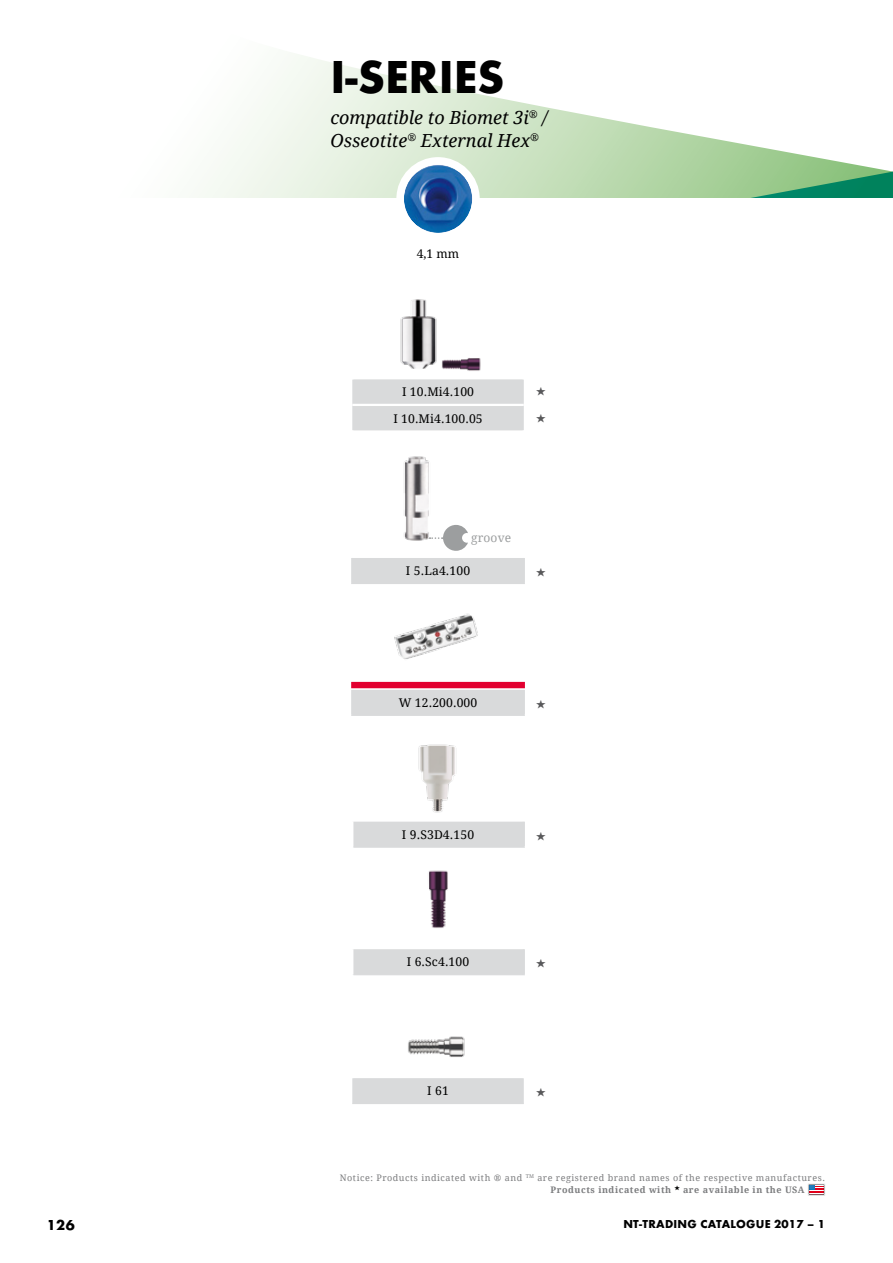
<style>
.page{position:relative;width:893px;height:1263px;background:#fff}
.page>*{position:absolute;margin:0;border:0;box-sizing:border-box;transform-origin:0 0}
.t1{font:700 48px "Futura";color:#000}
.t2{font:18px/22.5px "Droid Serif Italic NT";color:#000}
.t3{font:700 15px "Futura";color:#000}
.t4{font:12px "Droid Serif NT";letter-spacing:.01em;color:#000}
.t5{font:700 12px "Futura";letter-spacing:.02em;color:#000}
.t6{font:12px "Droid Serif NT";letter-spacing:.015em;color:#9c9e9f}
.t7{font:10.5px "Apple Gothic";color:#58585a}
.t8{font:9px "Droid Serif NT";letter-spacing:.06em;color:#7b7c7e}
.t9{font:9px "Droid Serif Bold NT";letter-spacing:.06em;color:#7b7c7e}
</style>
<div class="page">
<svg style="left:197px;top:54px;width:696px;height:144px"></svg>
<svg style="left:808px;top:1183px;width:17px;height:13px"></svg>
<svg style="left:352px;top:379px;width:172px;height:724px"></svg>
<hr style="left:351px;top:430px;width:2px;height:128px;background:#fff">
<hr style="left:523px;top:430px;width:2px;height:128px;background:#fff">
<hr style="left:351px;top:584px;width:2px;height:106px;background:#fff">
<hr style="left:523px;top:584px;width:2px;height:106px;background:#fff">
<hr style="left:351px;top:716px;width:2px;height:106px;background:#fff">
<hr style="left:523px;top:716px;width:2px;height:106px;background:#fff">
<hr style="left:351px;top:822px;width:2px;height:25px;background:#fff">
<hr style="left:351px;top:847px;width:2px;height:102px;background:#fff">
<hr style="left:523px;top:848px;width:2px;height:101px;background:#fff">
<hr style="left:351px;top:949px;width:2px;height:26px;background:#fff">
<hr style="left:351px;top:975px;width:2px;height:103px;background:#fff">
<hr style="left:523px;top:975px;width:2px;height:103px;background:#fff">
<hr style="left:351px;top:583px;width:174px;height:1px;background:#d9dadb">
<hr style="left:353px;top:846px;width:172px;height:2px;background:#d9dadb">
<hr style="left:353px;top:974px;width:172px;height:1px;background:#d9dadb">
<hr style="left:352px;top:1103px;width:172px;height:1px;background:#d9dadb">
<hr style="left:352px;top:404px;width:172px;height:2px;background:#fff">
<hr style="left:523px;top:822px;width:2px;height:24px;background:#d9dadb">
<hr style="left:523px;top:949px;width:2px;height:25px;background:#d9dadb">
<hr style="left:351px;top:690px;width:2px;height:25px;background:#d9dadb">
<hr style="left:523px;top:690px;width:2px;height:25px;background:#d9dadb">
<hr style="left:351px;top:558px;width:2px;height:25px;background:#d9dadb">
<hr style="left:523px;top:558px;width:2px;height:25px;background:#d9dadb">
<hr style="left:351px;top:715px;width:174px;height:1px;background:#d9dadb">
<svg style="left:351px;top:682px;width:174px;height:6px"></svg>
<div style="left:400px;top:161px;width:76px;height:76px;background:#fff;border-radius:50%"></div>
<img style="left:404px;top:165px;width:68px;height:68px;border-radius:34px">
<div style="left:396px;top:157px;width:84px;height:83px;border:8px solid #fff;border-radius:50%"></div>
<img style="left:389px;top:605px;width:94px;height:65px">
<img style="left:410px;top:868px;width:57px;height:62px">
<img style="left:400px;top:299px;width:37px;height:70px">
<img style="left:441px;top:358px;width:41px;height:26px">
<img style="left:394px;top:453px;width:47px;height:89px">
<svg style="left:430px;top:525px;width:38px;height:26px"></svg>
<img style="left:364px;top:997px;width:148px;height:81px">
<img style="left:397px;top:741px;width:82px;height:75px">
<h1 class="t1" style="left:331px;top:47px;width:176px">I-SERIES</h1>
<h2 class="t2" style="left:331px;top:107px;width:219px">compatible to Biomet 3i<sup>®</sup> /<br>Osseotite<sup>®</sup> External Hex<sup>®</sup></h2>
<h3 class="t4" style="left:417px;top:247px;width:44px">4,1 mm</h3>
<h3 class="t4" style="left:402px;top:385px;width:73px">I 10.Mi4.100</h3>
<h3 class="t4" style="left:393px;top:412px;width:91px">I 10.Mi4.100.05</h3>
<p class="t7" style="left:536px;top:385px;width:11px">★</p>
<p class="t7" style="left:536px;top:412px;width:11px">★</p>
<h3 class="t6" style="left:471px;top:531px;width:42px">groove</h3>
<h3 class="t4" style="left:406px;top:564px;width:66px">I 5.La4.100</h3>
<p class="t7" style="left:536px;top:566px;width:11px">★</p>
<h3 class="t4" style="left:399px;top:696px;width:80px">W 12.200.000</h3>
<p class="t7" style="left:536px;top:698px;width:11px">★</p>
<h3 class="t4" style="left:402px;top:827px;width:74px">I 9.S3D4.150</h3>
<p class="t7" style="left:536px;top:830px;width:11px">★</p>
<h3 class="t4" style="left:407px;top:955px;width:64px">I 6.Sc4.100</h3>
<p class="t7" style="left:536px;top:957px;width:11px">★</p>
<h3 class="t4" style="left:427px;top:1084px;width:23px">I 61</h3>
<p class="t7" style="left:536px;top:1086px;width:11px">★</p>
<p class="t8" style="left:340px;top:1172px;width:487px">Notice: Products indicated with ® and <sup>TM</sup> are registered brand names of the respective manufactures.</p>
<p class="t9" style="left:551px;top:1184px;width:256px">Products indicated with <sup>★</sup> are available in the USA</p>
<h3 class="t3" style="left:47px;top:1216px;width:29px">126</h3>
<h3 class="t5" style="left:623px;top:1216px;width:203px">NT-TRADING CATALOGUE 2017 – 1</h3>
</div>
